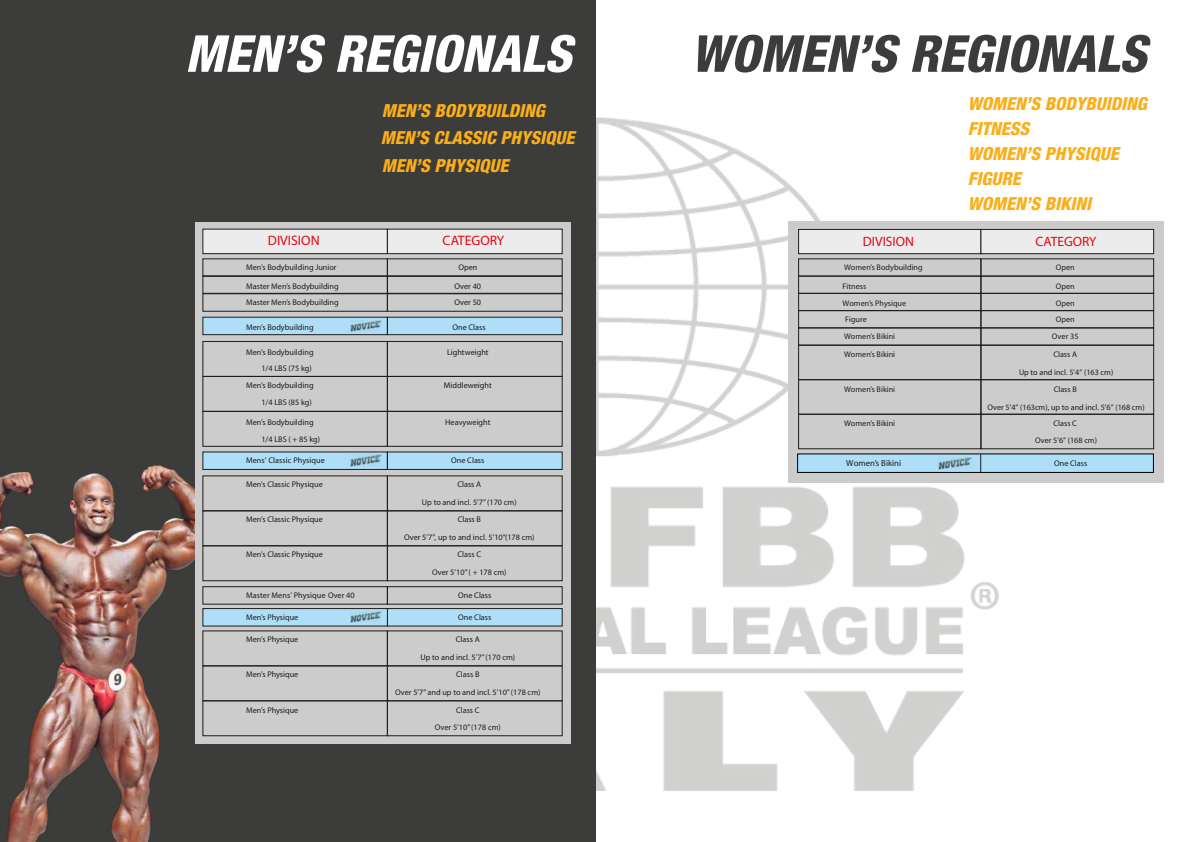
<style>
.page{position:relative;width:1191px;height:842px;background:#fff}
.page>*{position:absolute;margin:0;border:0;box-sizing:border-box;transform-origin:0 0}
.t1{font:italic 800 condensed 51px "Helvetica Neue LT Std";color:#3c3c3b}
.t2{font:italic 800 condensed 51px "Helvetica Neue LT Std";color:#fff}
.t3{font:italic 800 condensed 18px/24.9px "Helvetica Neue LT Std";color:#fbae17}
.t4{font:600 13.7px "Myriad Pro";color:#e20613}
.t5{font:600 13.5px "Myriad Pro";color:#e20613}
.t6{font:8.7px "Myriad Pro";letter-spacing:.005em;color:#1d1d1b}
.t7{font:8.2px "Myriad Pro";color:#1d1d1b}
.t8{font:8.1px/15.3px "Myriad Pro";letter-spacing:.005em;color:#1d1d1b}
</style>
<div class="page">
<img style="left:595px;top:37px;width:483px;height:768px">
<div style="left:0;top:0;width:595px;height:842px;background:#3c3c3b"></div>
<img style="left:0;top:465px;width:195px;height:377px">
<div style="left:195px;top:222px;width:375px;height:522px;background:#ccc"></div>
<div style="left:203px;top:317px;width:184px;height:18px;background:#aedef8"></div>
<div style="left:387px;top:317px;width:175px;height:18px;background:#aedef8"></div>
<div style="left:203px;top:452px;width:184px;height:17px;background:#aedef8"></div>
<div style="left:387px;top:452px;width:175px;height:17px;background:#aedef8"></div>
<div style="left:387px;top:608px;width:175px;height:18px;background:#aedef8;border:1px solid #1d1d1b"></div>
<div style="left:203px;top:229px;width:185px;height:25px;background:#ececec;border:1px solid #1d1d1b"></div>
<div style="left:387px;top:229px;width:175px;height:25px;background:#ececec;border:1px solid #1d1d1b"></div>
<div style="left:203px;top:259px;width:184px;height:18px;border:1px solid #1d1d1b"></div>
<div style="left:387px;top:259px;width:175px;height:18px;border:1px solid #1d1d1b"></div>
<div style="left:203px;top:293px;width:184px;height:18px;border:1px solid #1d1d1b"></div>
<div style="left:387px;top:293px;width:175px;height:18px;border:1px solid #1d1d1b"></div>
<div style="left:203px;top:317px;width:184px;height:18px;border:1px solid #1d1d1b"></div>
<div style="left:387px;top:317px;width:175px;height:18px;border:1px solid #1d1d1b"></div>
<div style="left:203px;top:586px;width:184px;height:18px;border:1px solid #1d1d1b"></div>
<div style="left:387px;top:586px;width:175px;height:18px;border:1px solid #1d1d1b"></div>
<div style="left:387px;top:341px;width:175px;height:36px;border:1px solid #1d1d1b"></div>
<div style="left:203px;top:341px;width:184px;height:36px;border:1px solid #1d1d1b"></div>
<div style="left:387px;top:376px;width:175px;height:36px;border:1px solid #1d1d1b"></div>
<div style="left:203px;top:376px;width:184px;height:36px;border:1px solid #1d1d1b"></div>
<div style="left:387px;top:411px;width:175px;height:36px;border:1px solid #1d1d1b"></div>
<div style="left:203px;top:411px;width:184px;height:36px;border:1px solid #1d1d1b"></div>
<div style="left:387px;top:476px;width:175px;height:35px;border:1px solid #1d1d1b"></div>
<div style="left:203px;top:476px;width:184px;height:35px;border:1px solid #1d1d1b"></div>
<div style="left:387px;top:545px;width:175px;height:36px;border:1px solid #1d1d1b"></div>
<div style="left:203px;top:545px;width:184px;height:36px;border:1px solid #1d1d1b"></div>
<div style="left:203px;top:452px;width:184px;height:18px;border:1px solid #1d1d1b"></div>
<div style="left:387px;top:452px;width:175px;height:18px;border:1px solid #1d1d1b"></div>
<div style="left:387px;top:631px;width:175px;height:35px;border:1px solid #1d1d1b"></div>
<div style="left:387px;top:700px;width:175px;height:36px;border:1px solid #1d1d1b"></div>
<img style="left:350px;top:320px;width:31px;height:12px">
<img style="left:350px;top:455px;width:31px;height:12px">
<div style="left:203px;top:608px;width:184px;height:18px;background:#aedef8;border:1px solid #1d1d1b"></div>
<div style="left:203px;top:631px;width:184px;height:35px;border:1px solid #1d1d1b"></div>
<div style="left:203px;top:700px;width:184px;height:36px;border:1px solid #1d1d1b"></div>
<img style="left:350px;top:611px;width:31px;height:12px">
<div style="left:788px;top:221px;width:375px;height:261px;background:#ccc"></div>
<div style="left:797px;top:454px;width:356px;height:19px;background:#aedef8;border:1px solid #000"></div>
<div style="left:798px;top:229px;width:183px;height:25px;background:#ececec;border:1px solid #1d1d1b"></div>
<div style="left:980px;top:229px;width:174px;height:25px;background:#ececec;border:1px solid #1d1d1b"></div>
<div style="left:798px;top:276px;width:183px;height:18px;border:1px solid #1d1d1b"></div>
<div style="left:980px;top:276px;width:173px;height:18px;border:1px solid #1d1d1b"></div>
<div style="left:798px;top:293px;width:183px;height:18px;border:1px solid #1d1d1b"></div>
<div style="left:980px;top:293px;width:173px;height:18px;border:1px solid #1d1d1b"></div>
<div style="left:798px;top:310px;width:183px;height:18px;border:1px solid #1d1d1b"></div>
<div style="left:980px;top:310px;width:173px;height:18px;border:1px solid #1d1d1b"></div>
<div style="left:980px;top:345px;width:173px;height:35px;border:1px solid #1d1d1b"></div>
<div style="left:798px;top:345px;width:183px;height:35px;border:1px solid #1d1d1b"></div>
<div style="left:980px;top:379px;width:173px;height:35px;border:1px solid #1d1d1b"></div>
<div style="left:798px;top:379px;width:183px;height:35px;border:1px solid #1d1d1b"></div>
<div style="left:980px;top:414px;width:173px;height:35px;border:1px solid #1d1d1b"></div>
<div style="left:798px;top:414px;width:183px;height:35px;border:1px solid #1d1d1b"></div>
<img style="left:938px;top:457px;width:33px;height:13px">
<svg style="left:980px;top:454px;width:1px;height:19px"></svg>
<h1 class="t2" style="left:185px;top:22px;width:388px">MEN’S REGIONALS</h1>
<h1 class="t1" style="left:691px;top:22px;width:457px">WOMEN’S REGIONALS</h1>
<h2 class="t3" style="left:381px;top:97px;width:195px;line-height:27.5px">MEN’S BODYBUILDING<br>MEN’S CLASSIC PHYSIQUE<br>MEN’S PHYSIQUE</h2>
<h2 class="t3" style="left:968px;top:91px;width:181px">WOMEN’S BODYBUIDING<br>FITNESS<br>WOMEN’S PHYSIQUE<br>FIGURE<br>WOMEN’S BIKINI</h2>
<h3 class="t4" style="left:268px;top:234px;width:53px">DIVISION</h3>
<h3 class="t4" style="left:442px;top:234px;width:63px">CATEGORY</h3>
<p class="t7" style="left:246px;top:282px;width:94px">Master Men’s Bodybuilding</p>
<p class="t7" style="left:454px;top:282px;width:28px">Over 40</p>
<p class="t7" style="left:246px;top:263px;width:92px">Men’s Bodybuilding Junior</p>
<p class="t7" style="left:458px;top:263px;width:21px">Open</p>
<p class="t7" style="left:246px;top:298px;width:94px">Master Men’s Bodybuilding</p>
<p class="t7" style="left:454px;top:298px;width:28px">Over 50</p>
<p class="t7" style="left:246px;top:323px;width:69px">Men’s Bodybuilding</p>
<p class="t7" style="left:452px;top:323px;width:35px">One Class</p>
<p class="t7" style="left:246px;top:348px;width:69px">Men’s Bodybuilding</p>
<p class="t7" style="left:447px;top:348px;width:43px">Lightweight</p>
<p class="t7" style="left:261px;top:364px;width:52px">1/4 LBS (75 kg)</p>
<p class="t7" style="left:261px;top:398px;width:52px">1/4 LBS (85 kg)</p>
<p class="t7" style="left:261px;top:435px;width:60px">1/4 LBS ( + 85 kg)</p>
<p class="t7" style="left:246px;top:381px;width:69px">Men’s Bodybuilding</p>
<p class="t7" style="left:246px;top:418px;width:69px">Men’s Bodybuilding</p>
<p class="t7" style="left:444px;top:381px;width:49px">Middleweight</p>
<p class="t7" style="left:445px;top:418px;width:47px">Heavyweight</p>
<p class="t7" style="left:246px;top:456px;width:80px">Mens’ Classic Physique</p>
<p class="t7" style="left:451px;top:456px;width:35px">One Class</p>
<p class="t7" style="left:246px;top:480px;width:78px">Men’s Classic Physique</p>
<p class="t7" style="left:457px;top:480px;width:25px">Class A</p>
<p class="t7" style="left:246px;top:515px;width:78px">Men’s Classic Physique</p>
<p class="t7" style="left:404px;top:533px;width:132px">Over 5’7”, up to and incl. 5’10”(178 cm)</p>
<p class="t7" style="left:432px;top:568px;width:76px">Over 5’10” ( + 178 cm)</p>
<p class="t7" style="left:422px;top:498px;width:96px">Up to and incl. 5’7” (170 cm)</p>
<p class="t7" style="left:458px;top:515px;width:25px">Class B</p>
<p class="t7" style="left:246px;top:550px;width:78px">Men’s Classic Physique</p>
<p class="t7" style="left:457px;top:550px;width:25px">Class C</p>
<p class="t7" style="left:458px;top:591px;width:35px">One Class</p>
<p class="t7" style="left:458px;top:613px;width:35px">One Class</p>
<p class="t7" style="left:246px;top:591px;width:110px">Master Mens’ Physique Over 40</p>
<p class="t7" style="left:246px;top:613px;width:54px">Men’s Physique</p>
<p class="t7" style="left:246px;top:635px;width:54px">Men’s Physique</p>
<p class="t7" style="left:246px;top:670px;width:54px">Men’s Physique</p>
<p class="t7" style="left:246px;top:706px;width:54px">Men’s Physique</p>
<p class="t7" style="left:456px;top:635px;width:25px">Class A</p>
<p class="t7" style="left:420px;top:653px;width:96px">Up to and incl. 5’7” (170 cm)</p>
<p class="t7" style="left:456px;top:670px;width:25px">Class B</p>
<p class="t7" style="left:456px;top:706px;width:25px">Class C</p>
<p class="t7" style="left:395px;top:688px;width:147px">Over 5’7” and up to and incl. 5’10” (178 cm)</p>
<p class="t7" style="left:435px;top:723px;width:68px">Over 5’10” (178 cm)</p>
<h3 class="t5" style="left:863px;top:234px;width:53px">DIVISION</h3>
<h3 class="t5" style="left:1035px;top:234px;width:63px">CATEGORY</h3>
<p class="t8" style="left:1055px;top:260px;width:20px">Open</p>
<p class="t8" style="left:1055px;top:279px;width:20px">Open</p>
<p class="t8" style="left:845px;top:296px;width:63px;text-indent:-3px">Women’s Physique<br>Figure</p>
<p class="t8" style="left:844px;top:347px;width:53px">Women’s Bikini</p>
<p class="t8" style="left:844px;top:260px;width:80px">Women’s Bodybuilding</p>
<p class="t8" style="left:842px;top:279px;width:25px">Fitness</p>
<p class="t8" style="left:1055px;top:296px;width:20px">Open<br>Open</p>
<p class="t8" style="left:844px;top:329px;width:53px">Women’s Bikini</p>
<p class="t8" style="left:1051px;top:329px;width:28px">Over 35</p>
<p class="t8" style="left:1019px;top:365px;width:96px">Up to and incl. 5’4” (163 cm)</p>
<p class="t8" style="left:1053px;top:347px;width:25px">Class A</p>
<p class="t8" style="left:844px;top:382px;width:53px">Women’s Bikini</p>
<p class="t8" style="left:844px;top:416px;width:53px">Women’s Bikini</p>
<p class="t8" style="left:1053px;top:382px;width:25px">Class B</p>
<p class="t8" style="left:987px;top:400px;width:158px">Over 5’4” (163cm), up to and incl. 5’6” (168 cm)</p>
<p class="t8" style="left:1053px;top:416px;width:25px">Class C</p>
<p class="t8" style="left:1035px;top:432px;width:63px">Over 5’6” (168 cm)</p>
<p class="t6" style="left:846px;top:458px;width:56px">Women’s Bikini</p>
<p class="t7" style="left:1054px;top:459px;width:35px">One Class</p>
</div>
